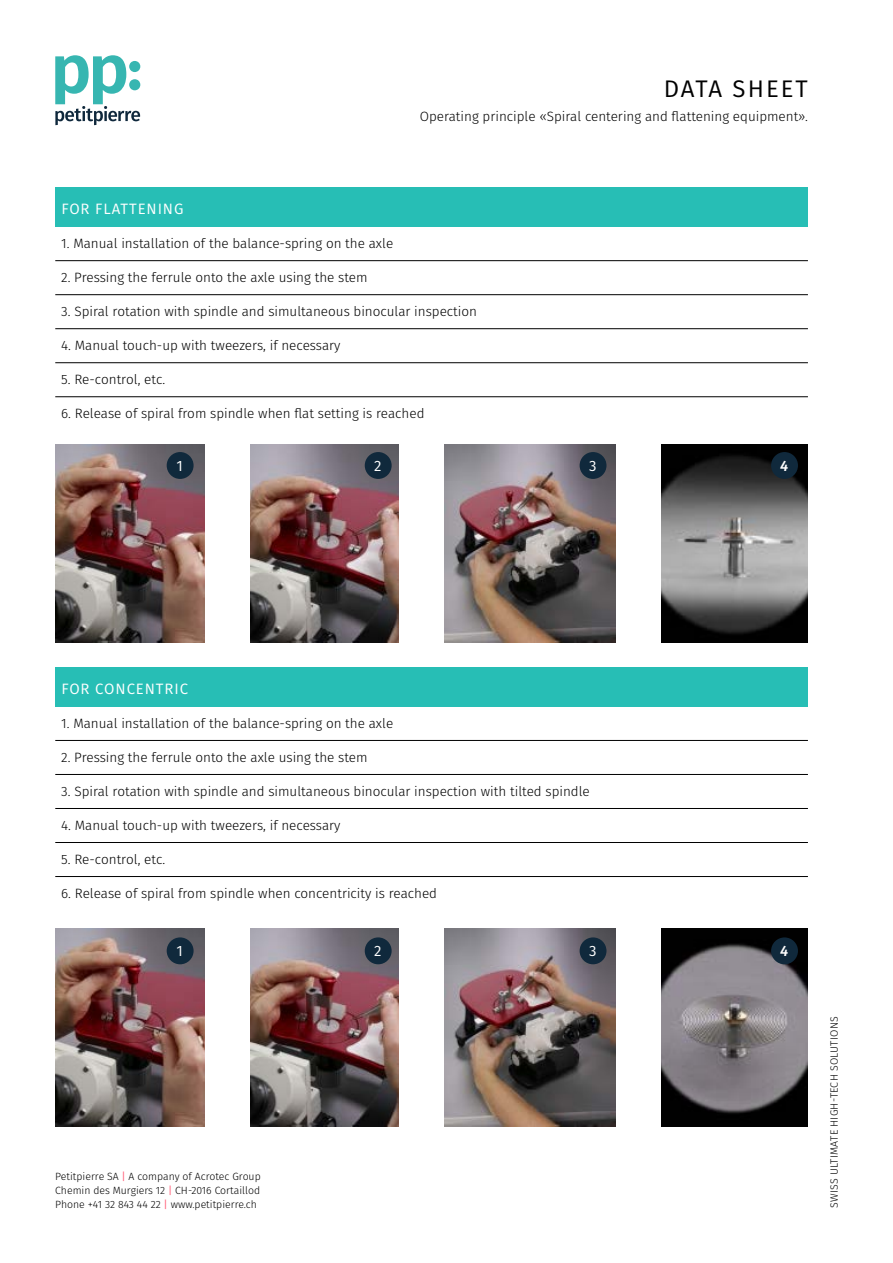
<style>
.page{position:relative;width:893px;height:1263px;background:#fff}
.page>*{position:absolute;margin:0;border:0;box-sizing:border-box;transform-origin:0 0}
.t1{font:24px "Fira Sans";letter-spacing:.085em;color:#000}
.t2{font:15px "Fira Sans";letter-spacing:.06em;color:#fff}
.t3{font:italic 500 15px "Fira Sans";color:#fff}
.t4{font:300 13.5px "Fira Sans";color:#000}
.t5{font:300 10.65px "Fira Sans";letter-spacing:.02em;color:#000}
.t6{font:300 10.5px/13.6px "Fira Sans";color:#000;text-align:justify}
.s1{font-weight:400;color:#ff5772}
</style>
<div class="page">
<div style="left:55px;top:187px;width:753px;height:40px;background:#27beb5"></div>
<hr style="left:55px;top:260px;width:753px;height:1px;background:#000">
<hr style="left:55px;top:294px;width:753px;height:1px;background:#000">
<hr style="left:55px;top:328px;width:753px;height:1px;background:#000">
<hr style="left:55px;top:362px;width:753px;height:1px;background:#000">
<hr style="left:55px;top:396px;width:753px;height:1px;background:#000">
<div style="left:55px;top:667px;width:753px;height:39px;background:#27beb5"></div>
<hr style="left:55px;top:740px;width:753px;height:1px;background:#000">
<hr style="left:55px;top:774px;width:753px;height:1px;background:#000">
<hr style="left:55px;top:808px;width:753px;height:1px;background:#000">
<hr style="left:55px;top:842px;width:753px;height:1px;background:#000">
<hr style="left:55px;top:876px;width:753px;height:1px;background:#000">
<svg style="left:55px;top:55px;width:85px;height:70px"></svg>
<img style="left:55px;top:444px;width:149px;height:198px">
<img style="left:55px;top:929px;width:149px;height:198px">
<img style="left:250px;top:444px;width:149px;height:198px">
<img style="left:250px;top:929px;width:149px;height:198px">
<img style="left:445px;top:444px;width:170px;height:198px">
<img style="left:445px;top:929px;width:170px;height:198px">
<img style="left:661px;top:444px;width:147px;height:198px">
<img style="left:661px;top:929px;width:147px;height:198px">
<div style="left:167px;top:452px;width:27px;height:27px;background:#10293c;border-radius:50%"></div>
<div style="left:167px;top:937px;width:27px;height:27px;background:#10293c;border-radius:50%"></div>
<div style="left:365px;top:452px;width:27px;height:27px;background:#10293c;border-radius:50%"></div>
<div style="left:365px;top:937px;width:27px;height:27px;background:#10293c;border-radius:50%"></div>
<div style="left:580px;top:452px;width:26px;height:27px;background:#10293c;border-radius:50%"></div>
<div style="left:580px;top:937px;width:26px;height:27px;background:#10293c;border-radius:50%"></div>
<div style="left:771px;top:452px;width:27px;height:27px;background:#10293c;border-radius:50%"></div>
<div style="left:771px;top:937px;width:27px;height:27px;background:#10293c;border-radius:50%"></div>
<h1 class="t1" style="left:664px;top:70px;width:146px">DATA SHEET</h1>
<p class="t4" style="left:420px;top:107px;width:390px">Operating principle «Spiral centering and flattening equipment».</p>
<p class="t2" style="left:61px;top:197px;width:124px">FOR FLATTENING</p>
<p class="t4" style="left:61px;top:233px;width:333px">1. Manual installation of the balance-spring on the axle</p>
<p class="t4" style="left:61px;top:267px;width:308px">2. Pressing the ferrule onto the axle using the stem</p>
<p class="t4" style="left:61px;top:301px;width:417px">3. Spiral rotation with spindle and simultaneous binocular inspection</p>
<p class="t4" style="left:61px;top:335px;width:281px">4. Manual touch-up with tweezers, if necessary</p>
<p class="t4" style="left:61px;top:369px;width:106px">5. Re-control, etc.</p>
<p class="t4" style="left:61px;top:404px;width:365px">6. Release of spiral from spindle when flat setting is reached</p>
<p class="t2" style="left:177px;top:455px;width:8px">1</p>
<p class="t2" style="left:374px;top:455px;width:9px">2</p>
<p class="t2" style="left:589px;top:455px;width:9px">3</p>
<p class="t3" style="left:780px;top:454px;width:10px">4</p>
<p class="t2" style="left:61px;top:677px;width:128px">FOR CONCENTRIC</p>
<p class="t4" style="left:61px;top:713px;width:333px">1. Manual installation of the balance-spring on the axle</p>
<p class="t4" style="left:61px;top:747px;width:308px">2. Pressing the ferrule onto the axle using the stem</p>
<p class="t4" style="left:61px;top:781px;width:530px">3. Spiral rotation with spindle and simultaneous binocular inspection with tilted spindle</p>
<p class="t4" style="left:61px;top:815px;width:281px">4. Manual touch-up with tweezers, if necessary</p>
<p class="t4" style="left:61px;top:849px;width:106px">5. Re-control, etc.</p>
<p class="t4" style="left:61px;top:883px;width:377px">6. Release of spiral from spindle when concentricity is reached</p>
<p class="t2" style="left:177px;top:940px;width:8px">1</p>
<p class="t6" style="left:55px;top:1170px;width:207px">Petitpierre SA <span class="s1">|</span> A company of Acrotec Group Chemin des Murgiers 12 <span class="s1">|</span> CH-2016 Cortaillod Phone +41 32 843 44 22 <span class="s1">|</span> www.petitpierre.ch</p>
<p class="t2" style="left:374px;top:940px;width:9px">2</p>
<p class="t2" style="left:589px;top:940px;width:9px">3</p>
<p class="t3" style="left:780px;top:939px;width:10px">4</p>
<p class="t5" style="left:826px;top:1208px;width:193px;rotate:-90deg">SWISS ULTIMATE HIGH-TECH SOLUTIONS</p>
</div>
